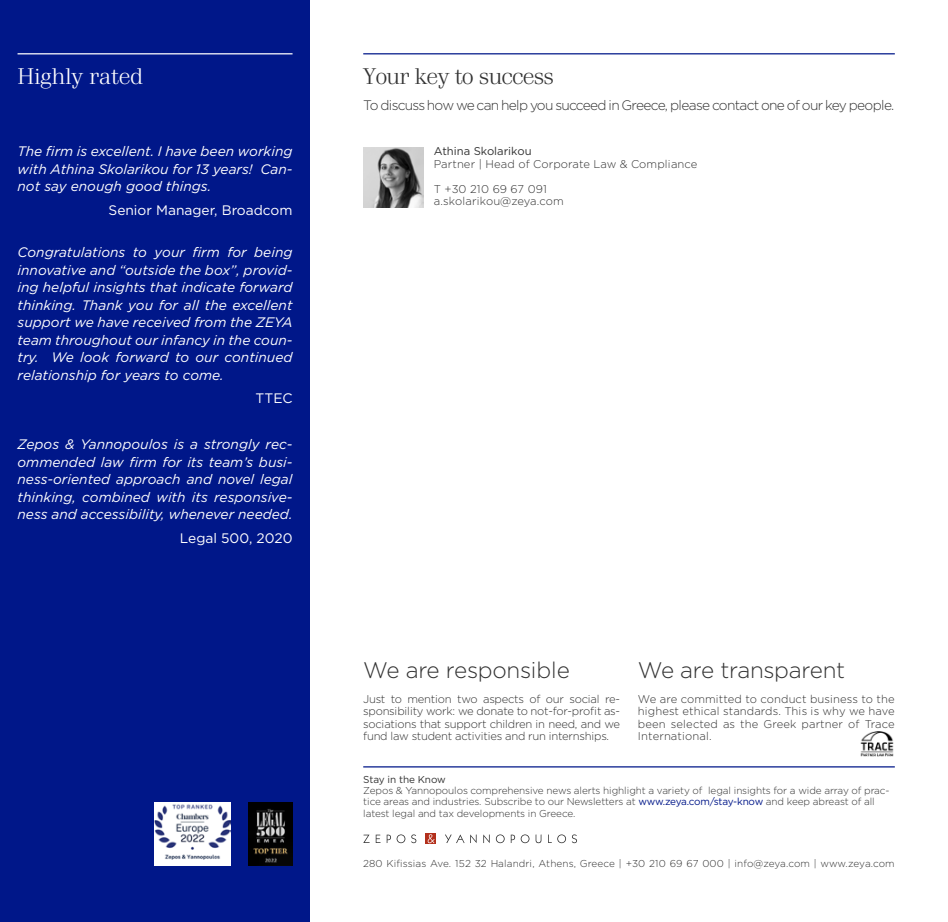
<style>
.page{position:relative;width:948px;height:922px;background:#fff}
.page>*{position:absolute;margin:0;border:0;box-sizing:border-box;transform-origin:0 0}
.t1{font:300 22.5px "Gotham Greek";letter-spacing:-.02em;color:#323232}
.t2{font:300 22.5px "Waldorf TL Pro";letter-spacing:-.02em;color:#323232}
.t3{font:300 22.5px "Waldorf TL Pro";color:#fff}
.t4{font:italic 13.75px/17.5px "Gotham Greek";color:#fff;text-align:justify}
.t5{font:300 13.75px "Gotham Greek";letter-spacing:-.06em;color:#323232}
.t6{font:13.75px "Gotham Greek";color:#fff}
.t7{font:300 11.25px/12.5px "Gotham Greek";color:#323232;text-align:justify}
.t8{font:11.25px "Gotham Greek";color:#323232}
.t9{font:300 10px/11.2px "Gotham Greek";letter-spacing:-.02em;color:#323232}
.t10{font:300 10px "Gotham Greek";color:#323232}
.t11{font:10px "Gotham Greek";letter-spacing:-.01em;color:#323232}
.s1{font-weight:400;color:#001789}
</style>
<div class="page">
<div style="left:0;top:0;width:310px;height:921px;background:#001789"></div>
<hr style="left:363px;top:766px;width:532px;height:1px;background:#001789">
<img style="left:860px;top:731px;width:34px;height:25px">
<hr style="left:18px;top:53px;width:275px;height:1px;background:#fff">
<hr style="left:363px;top:53px;width:532px;height:1px;background:#001789">
<img style="left:363px;top:147px;width:60px;height:60px">
<svg style="left:363px;top:834px;width:7px;height:8px"></svg>
<svg style="left:376px;top:834px;width:5px;height:8px"></svg>
<svg style="left:387px;top:834px;width:4px;height:8px"></svg>
<svg style="left:397px;top:834px;width:8px;height:9px"></svg>
<svg style="left:411px;top:834px;width:5px;height:9px"></svg>
<svg style="left:445px;top:834px;width:19px;height:8px"></svg>
<svg style="left:470px;top:834px;width:7px;height:9px"></svg>
<svg style="left:483px;top:834px;width:7px;height:9px"></svg>
<svg style="left:496px;top:834px;width:9px;height:9px"></svg>
<svg style="left:511px;top:834px;width:4px;height:8px"></svg>
<svg style="left:521px;top:834px;width:8px;height:9px"></svg>
<svg style="left:536px;top:834px;width:5px;height:9px"></svg>
<svg style="left:548px;top:834px;width:18px;height:9px"></svg>
<svg style="left:572px;top:834px;width:5px;height:9px"></svg>
<div style="left:425px;top:833px;width:11px;height:10px;background:#b3301c"></div>
<svg style="left:428px;top:834px;width:6px;height:9px"></svg>
<img style="left:248px;top:802px;width:44px;height:63px">
<img style="left:155px;top:802px;width:76px;height:63px">
<h1 class="t3" style="left:18px;top:63px;width:127px">Highly rated</h1>
<h1 class="t2" style="left:363px;top:63px;width:192px">Your key to success</h1>
<p class="t4" style="left:18px;top:143px;width:276px">The firm is excellent. I have been working with Athina Skolarikou for 13 years! Can&shy;not say enough good things.</p>
<p class="t6" style="left:109px;top:202px;width:185px">Senior Manager, Broadcom</p>
<p class="t4" style="left:18px;top:243px;width:276px">Congratulations to your firm for being innovative and “outside the box”, provid&shy;ing helpful insights that indicate forward thinking. Thank you for all the excellent support we have received from the ZEYA team throughout our infancy in the coun&shy;try. We look forward to our continued relationship for years to come.</p>
<p class="t6" style="left:255px;top:391px;width:39px">TTEC</p>
<p class="t4" style="left:18px;top:435px;width:276px">Zepos &amp; Yannopoulos is a strongly rec&shy;ommended law firm for its team’s busi&shy;ness-oriented approach and novel legal thinking, combined with its responsive&shy;ness and accessibility, whenever needed.</p>
<p class="t6" style="left:180px;top:530px;width:114px">Legal 500, 2020</p>
<p class="t5" style="left:363px;top:98px;width:533px">To discuss how we can help you succeed in Greece, please contact one of our key people.</p>
<p class="t8" style="left:434px;top:145px;width:99px">Athina Skolarikou</p>
<p class="t7" style="left:434px;top:157px;width:265px">Partner | Head of Corporate Law &amp; Compliance</p>
<p class="t7" style="left:434px;top:182px;width:131px">T +30 210 69 67 091 a.skolarikou@zeya.com</p>
<h1 class="t1" style="left:363px;top:658px;width:209px">We are responsible</h1>
<p class="t7" style="left:363px;top:692px;width:258px">Just to mention two aspects of our social re&shy;sponsibility work: we donate to not-for-profit as&shy;sociations that support children in need, and we fund law student activities and run internships.</p>
<p class="t7" style="left:638px;top:692px;width:258px">We are committed to conduct business to the highest ethical standards. This is why we have been selected as the Greek partner of Trace International.</p>
<p class="t11" style="left:363px;top:773px;width:84px">Stay in the Know</p>
<p class="t9" style="left:363px;top:784px;width:528px">Zepos &amp; Yannopoulos comprehensive news alerts highlight a variety of legal insights for a wide array of prac&shy;tice areas and industries. Subscribe to our Newsletters at <span class="s1">www.zeya.com/stay-know</span> and keep abreast of all latest legal and tax developments in Greece.</p>
<h1 class="t1" style="left:638px;top:658px;width:209px">We are transparent</h1>
<p class="t10" style="left:363px;top:858px;width:533px">280 Kifissias Ave. 152 32 Halandri, Athens, Greece | +30 210 69 67 000 | info@zeya.com | www.zeya.com</p>
</div>
